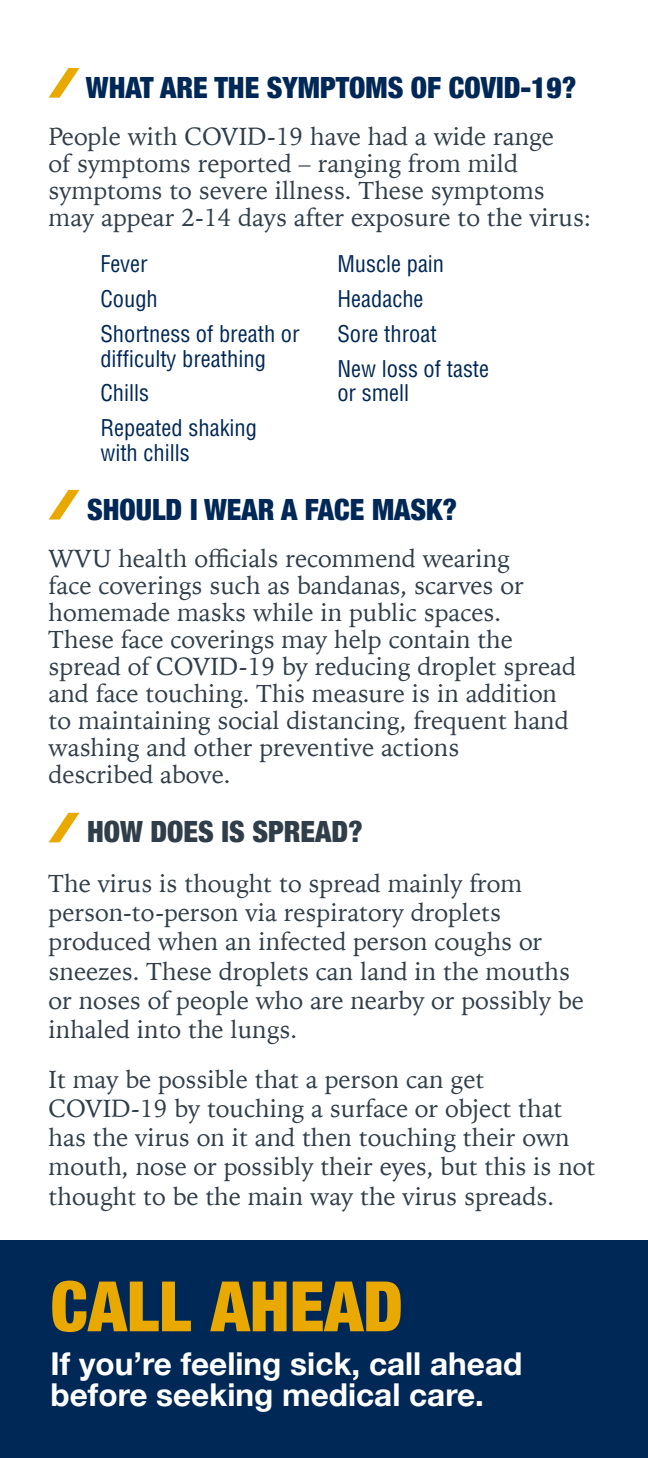
<style>
.page{position:relative;width:648px;height:1458px;background:#fff}
.page>*{position:absolute;margin:0;border:0;box-sizing:border-box;transform-origin:0 0}
.t1{font:900 condensed 69.52px "Helvetica Neue";color:#eaa900}
.t2{font:700 31.5px/31.5px "Helvetica Neue";color:#fff}
.t3{font:900 condensed 29.25px "Helvetica Neue";color:#002856}
.t4{font:900 condensed 29.25px "Helvetica Neue";color:#303e49}
.t5{font:24.75px/27px "Iowan Old Style";color:#303e49}
.t6{font:condensed 22.5px/34.9px "Helvetica LT Std";color:#002856}
</style>
<div class="page">
<div style="left:0;top:1241px;width:648px;height:217px;background:#002856"></div>
<svg style="left:49px;top:68px;width:30px;height:30px"></svg>
<svg style="left:49px;top:490px;width:30px;height:30px"></svg>
<svg style="left:49px;top:813px;width:30px;height:29px"></svg>
<h2 class="t3" style="left:86px;top:63px;width:492px">WHAT ARE THE SYMPTOMS OF COVID-19?</h2>
<p class="t5" style="left:49px;top:122px;width:544px">People with COVID-19 have had a wide range<br>of symptoms reported – ranging from mild symptoms to severe illness. These symptoms may appear 2-14 days after exposure to the virus:</p>
<p class="t6" style="left:100px;top:246px;width:201px">Fever<br>Cough<br>Shortness of breath or</p>
<p class="t6" style="left:100px;top:341px;width:167px">difficulty breathing<br>Chills<br>Repeated shaking</p>
<p class="t6" style="left:100px;top:435px;width:91px">with chills</p>
<p class="t6" style="left:337px;top:246px;width:153px">Muscle pain<br>Headache<br>Sore throat<br>New loss of taste</p>
<p class="t6" style="left:337px;top:376px;width:73px">or smell</p>
<h2 class="t3" style="left:87px;top:485px;width:372px">SHOULD I WEAR A FACE MASK?</h2>
<p class="t5" style="left:49px;top:544px;width:529px">WVU health officials recommend wearing<br>face coverings such as bandanas, scarves or homemade masks while in public spaces.<br>These face coverings may help contain the spread of COVID-19 by reducing droplet spread and face touching. This measure is in addition to maintaining social distancing, frequent hand washing and other preventive actions<br>described above.</p>
<h2 class="t4" style="left:87px;top:808px;width:277px">HOW DOES IS SPREAD?</h2>
<p class="t5" style="left:49px;top:868px;width:537px;line-height:29.2px">The virus is thought to spread mainly from person-to-person via respiratory droplets produced when an infected person coughs or sneezes. These droplets can land in the mouths or noses of people who are nearby or possibly be inhaled into the lungs.</p>
<p class="t5" style="left:49px;top:1063px;width:548px;line-height:29.2px">It may be possible that a person can get COVID-19 by touching a surface or object that has the virus on it and then touching their own mouth, nose or possibly their eyes, but this is not thought to be the main way the virus spreads.</p>
<p class="t1" style="left:51px;top:1249px;width:354px">CALL AHEAD</p>
<p class="t2" style="left:51px;top:1349px;width:473px">If you’re feeling sick, call ahead before seeking medical care.</p>
</div>
